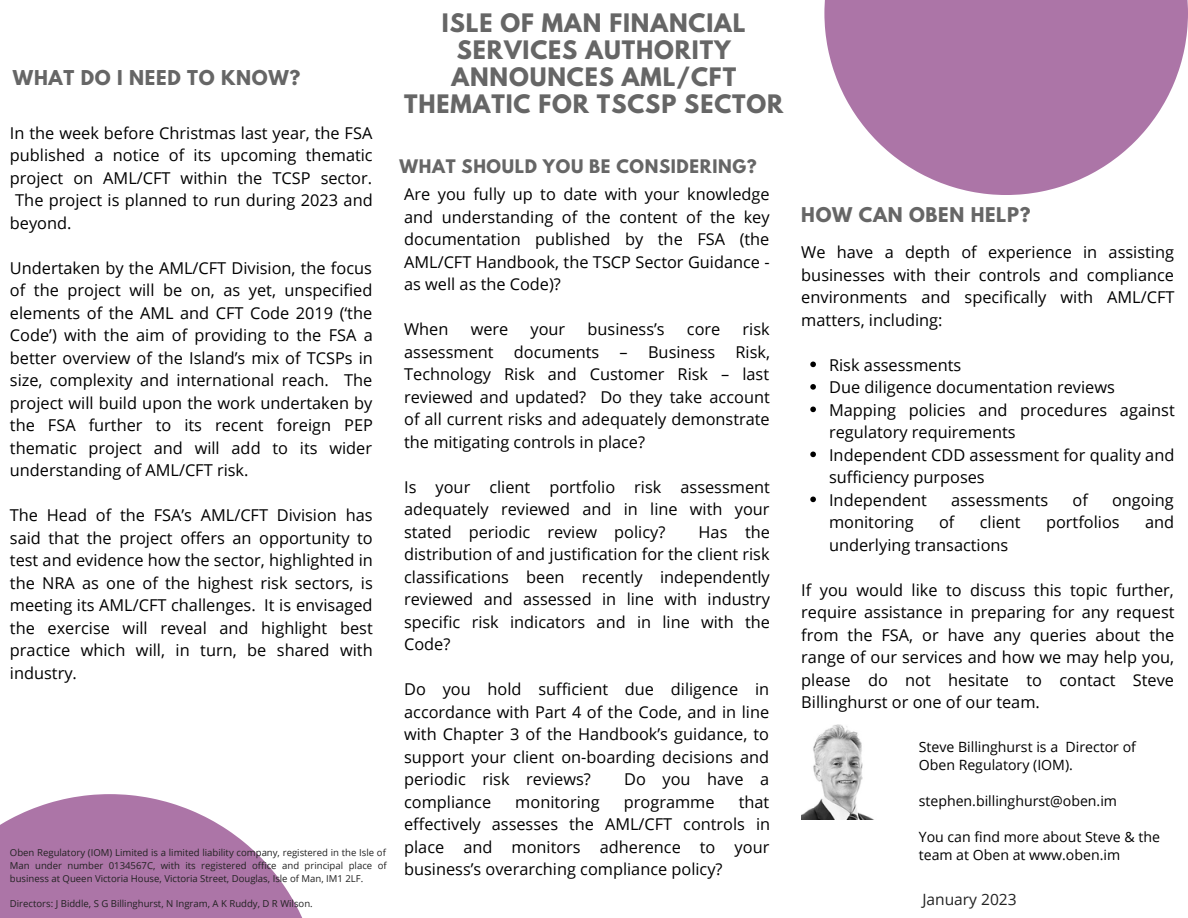
<style>
.page{position:relative;width:1188px;height:918px;background:#fff}
.page>*{position:absolute;margin:0;border:0;box-sizing:border-box;transform-origin:0 0}
.t1{font:700 22.5px/27px "League Spartan";letter-spacing:.04em;color:#666;text-align:center}
.t2{font:700 18.15px "League Spartan";letter-spacing:.04em;color:#666}
.t3{font:700 18px "League Spartan";letter-spacing:.04em;color:#666}
.t4{font:700 16.65px "League Spartan";letter-spacing:.04em;color:#666}
.t5{font:16.35px/22.5px "Open Sans";color:#000;text-align:justify}
.t6{font:15.6px "Open Sans";color:#222}
.t7{font:14.1px/18px "Open Sans";color:#000}
.t8{font:9.6px/12.8px "Open Sans";color:#222}
</style>
<div class="page">
<svg style="left:0;top:794px;width:303px;height:124px;fill:#ac75a7"></svg>
<svg style="left:824px;top:0;width:364px;height:195px;fill:#ac75a7"></svg>
<img style="left:801px;top:725px;width:72px;height:94px">
<svg style="left:810px;top:362px;width:6px;height:5px"></svg>
<svg style="left:810px;top:384px;width:6px;height:6px"></svg>
<svg style="left:810px;top:407px;width:6px;height:5px"></svg>
<svg style="left:810px;top:452px;width:6px;height:5px"></svg>
<svg style="left:810px;top:497px;width:6px;height:5px"></svg>
<p class="t2" style="left:13px;top:69px;width:289px">WHAT DO I NEED TO KNOW?</p>
<h1 class="t1" style="left:404px;top:12px;width:381px">ISLE OF MAN FINANCIAL<br>SERVICES AUTHORITY<br>ANNOUNCES AML/CFT<br>THEMATIC FOR TSCSP SECTOR</h1>
<p class="t5" style="left:10px;top:121px;width:364px">In the week before Christmas last year, the FSA</p>
<p class="t5" style="left:10px;top:144px;width:364px">published a notice of its upcoming thematic</p>
<p class="t5" style="left:10px;top:166px;width:364px">project on AML/CFT within the TCSP sector.</p>
<p class="t5" style="left:15px;top:189px;width:359px">The project is planned to run during 2023 and</p>
<p class="t5" style="left:10px;top:211px;width:63px">beyond.</p>
<p class="t5" style="left:10px;top:256px;width:365px">Undertaken by the AML/CFT Division, the focus of the project will be on, as yet, unspecified elements of the AML and CFT Code 2019 (‘the Code’) with the aim of providing to the FSA a better overview of the Island’s mix of TCSPs in size, complexity and international reach. The project will build upon the work undertaken by the FSA further to its recent foreign PEP thematic project and will add to its wider understanding of AML/CFT risk.</p>
<p class="t5" style="left:10px;top:504px;width:364px">The Head of the FSA’s AML/CFT Division has said that the project offers an opportunity to test and evidence how the sector, highlighted in the NRA as one of the highest risk sectors, is meeting its AML/CFT challenges. It is envisaged the exercise will reveal and highlight best practice which will, in turn, be shared with industry.</p>
<p class="t4" style="left:400px;top:158px;width:359px">WHAT SHOULD YOU BE CONSIDERING?</p>
<p class="t5" style="left:404px;top:183px;width:367px">Are you fully up to date with your knowledge and understanding of the content of the key documentation published by the FSA (the AML/CFT Handbook, the TSCP Sector Guidance - as well as the Code)?</p>
<p class="t5" style="left:404px;top:318px;width:46px">When</p>
<p class="t5" style="left:471px;top:318px;width:39px">were</p>
<p class="t5" style="left:531px;top:318px;width:36px">your</p>
<p class="t5" style="left:588px;top:318px;width:79px">business’s</p>
<p class="t5" style="left:687px;top:318px;width:35px">core</p>
<p class="t3" style="left:801px;top:206px;width:231px">HOW CAN OBEN HELP?</p>
<p class="t5" style="left:801px;top:240px;width:375px">We have a depth of experience in assisting businesses with their controls and compliance environments and specifically with AML/CFT matters, including:</p>
<p class="t5" style="left:404px;top:318px;width:367px;text-indent:338px">risk assessment documents – Business Risk, Technology Risk and Customer Risk – last reviewed and updated? Do they take account of all current risks and adequately demonstrate the mitigating controls in place?</p>
<p class="t5" style="left:404px;top:475px;width:367px">Is your client portfolio risk assessment adequately reviewed and in line with your stated periodic review policy?</p>
<p class="t5" style="left:829px;top:353px;width:347px;text-align:left">Risk assessments<br>Due diligence documentation reviews<br>Mapping policies and procedures against regulatory requirements<br>Independent CDD assessment for quality and sufficiency purposes<br>Independent</p>
<p class="t5" style="left:951px;top:488px;width:99px">assessments</p>
<p class="t5" style="left:1073px;top:488px;width:17px">of</p>
<p class="t5" style="left:1112px;top:488px;width:63px">ongoing</p>
<p class="t5" style="left:829px;top:510px;width:86px">monitoring</p>
<p class="t5" style="left:939px;top:510px;width:17px">of</p>
<p class="t5" style="left:980px;top:510px;width:42px">client</p>
<p class="t5" style="left:1046px;top:510px;width:75px">portfolios</p>
<p class="t5" style="left:1145px;top:510px;width:31px">and</p>
<p class="t5" style="left:829px;top:533px;width:181px">underlying transactions</p>
<p class="t5" style="left:404px;top:520px;width:367px;text-indent:294px">Has the distribution of and justification for the client risk classifications been recently independently reviewed and assessed in line with industry specific risk indicators and in line with the Code?</p>
<p class="t5" style="left:404px;top:678px;width:367px">Do you hold sufficient due diligence in accordance with Part 4 of the Code, and in line with Chapter 3 of the Handbook’s guidance, to support your client on-boarding decisions and periodic risk reviews?</p>
<p class="t5" style="left:801px;top:578px;width:375px">If you would like to discuss this topic further, require assistance in preparing for any request from the FSA, or have any queries about the range of our services and how we may help you, please do not hesitate to contact Steve Billinghurst or one of our team.</p>
<p class="t7" style="left:919px;top:737px;width:219px">Steve Billinghurst is a Director of<br>Oben Regulatory (IOM).</p>
<p class="t7" style="left:919px;top:791px;width:200px">stephen.billinghurst@oben.im</p>
<p class="t7" style="left:919px;top:827px;width:243px">You can find more about Steve &amp; the</p>
<p class="t5" style="left:624px;top:768px;width:147px">Do you have a</p>
<p class="t5" style="left:404px;top:790px;width:89px">compliance</p>
<p class="t5" style="left:515px;top:790px;width:86px">monitoring</p>
<p class="t5" style="left:624px;top:790px;width:92px">programme</p>
<p class="t5" style="left:404px;top:790px;width:368px;text-indent:335px">that effectively assesses the AML/CFT controls in place and monitors adherence to your business’s overarching compliance policy?</p>
<p class="t8" style="left:10px;top:846px;width:378px">Oben Regulatory (IOM) Limited is a limited liability company, registered in the Isle of</p>
<p class="t7" style="left:919px;top:845px;width:203px">team at Oben at www.oben.im</p>
<p class="t8" style="left:10px;top:859px;width:378px">Man under number 0134567C, with its registered office and principal place of business at Queen Victoria House, Victoria Street, Douglas, Isle of Man, IM1 2LF.</p>
<p class="t8" style="left:10px;top:897px;width:304px">Directors: J Biddle, S G Billinghurst, N Ingram, A K Ruddy, D R Wilson.</p>
<p class="t6" style="left:922px;top:889px;width:96px">January 2023</p>
</div>
